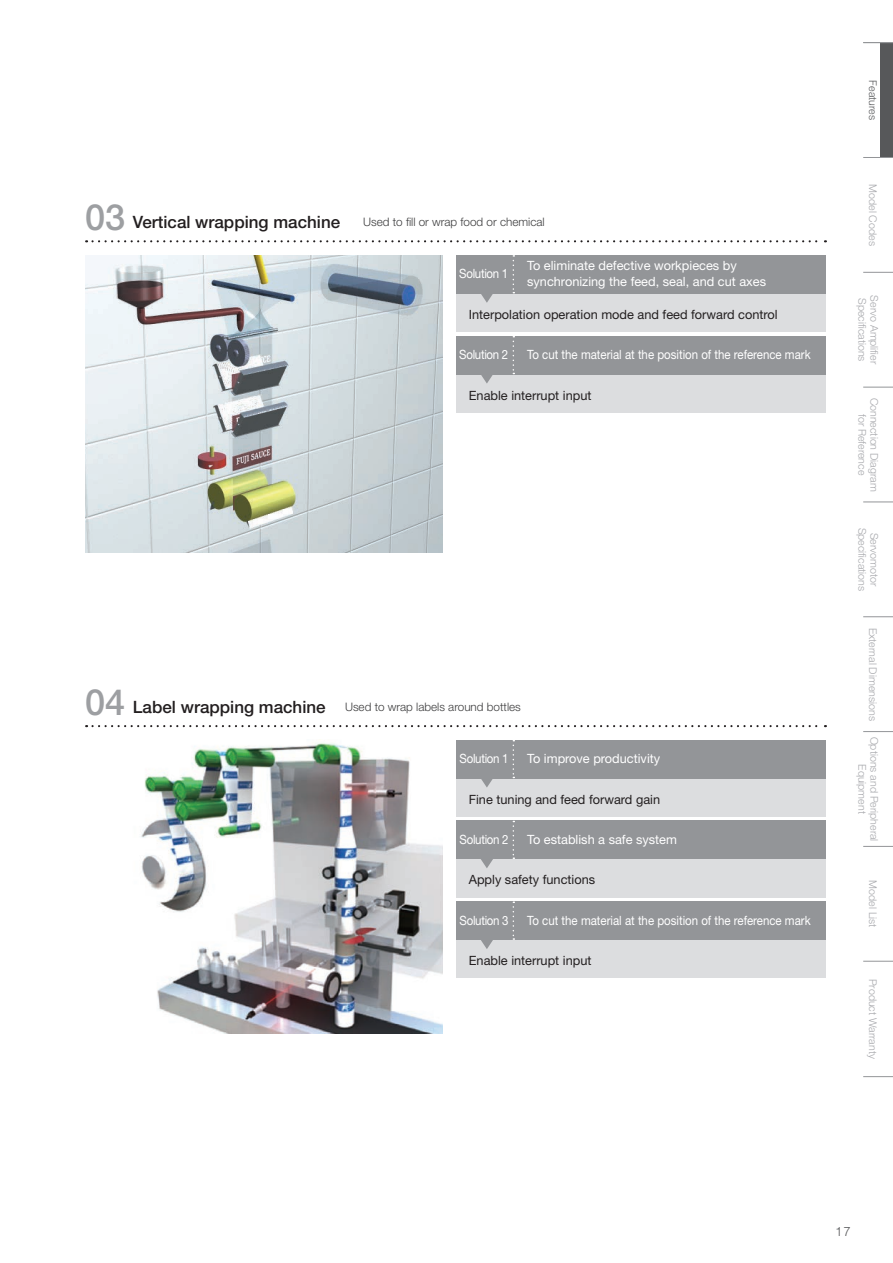
<style>
.page{position:relative;width:893px;height:1263px;background:#fff}
.page>*{position:absolute;margin:0;border:0;box-sizing:border-box;transform-origin:0 0}
.t1{font:500 16.95px "Helvetica Neue LT Std";color:#231f20}
.t2{font:12.75px "Helvetica Neue LT Std";color:#231f20}
.t3{font:12.75px/15.9px "Helvetica Neue LT Std";color:#fff}
.t4{font:12.75px "Helvetica Neue LT Std";color:#fff;scale:.9 1}
.t5{font:12.75px "Helvetica Neue LT Std";letter-spacing:-.025em;color:#fff;scale:.9 1}
.t6{font:300 12.75px "Helvetica";color:#57585a}
.t7{font:300 11.7px "Helvetica Neue LT Std";color:#3e3e3f}
.t8{font:300 10.65px/11.7px "Helvetica Neue LT Std";color:#a8a9ad;text-align:center}
.t9{font:300 10.65px "Helvetica Neue LT Std";color:#57585a}
.s1{font-size:36.15px;color:#9d9fa2}
.s2{font-weight:500;font-size:36.15px;color:#9d9fa2}
.s3{font-weight:500;font-size:16.95px;color:#231f20}
</style>
<div class="page">
<div style="left:880px;top:43px;width:13px;height:114px;background:#57585a"></div>
<hr style="left:863px;top:42px;width:30px;height:1px;background:#939598">
<hr style="left:863px;top:157px;width:30px;height:1px;background:#939598">
<hr style="left:863px;top:272px;width:30px;height:1px;background:#939598">
<hr style="left:863px;top:387px;width:30px;height:1px;background:#939598">
<hr style="left:863px;top:502px;width:30px;height:1px;background:#939598">
<hr style="left:863px;top:616px;width:30px;height:1px;background:#939598">
<hr style="left:863px;top:731px;width:30px;height:1px;background:#939598">
<hr style="left:863px;top:846px;width:30px;height:1px;background:#939598">
<hr style="left:863px;top:961px;width:30px;height:1px;background:#939598">
<hr style="left:863px;top:1076px;width:30px;height:1px;background:#939598">
<img style="left:85px;top:255px;width:357px;height:298px">
<img style="left:141px;top:743px;width:301px;height:290px">
<div style="left:456px;top:293px;width:370px;height:39px;background:#dcdddf"></div>
<svg style="left:478px;top:293px;width:17px;height:10px"></svg>
<div style="left:456px;top:255px;width:370px;height:38px;background:#939598"></div>
<svg style="left:513px;top:255px;width:1px;height:38px"></svg>
<div style="left:456px;top:374px;width:370px;height:38px;background:#dcdddf"></div>
<svg style="left:478px;top:374px;width:17px;height:10px"></svg>
<div style="left:456px;top:336px;width:370px;height:38px;background:#939598"></div>
<svg style="left:513px;top:336px;width:1px;height:38px"></svg>
<div style="left:456px;top:778px;width:370px;height:38px;background:#dcdddf"></div>
<svg style="left:478px;top:778px;width:17px;height:9px"></svg>
<div style="left:456px;top:740px;width:370px;height:38px;background:#939598"></div>
<svg style="left:513px;top:740px;width:1px;height:38px"></svg>
<div style="left:456px;top:859px;width:370px;height:38px;background:#dcdddf"></div>
<svg style="left:481px;top:859px;width:12px;height:9px"></svg>
<div style="left:456px;top:821px;width:370px;height:38px;background:#939598"></div>
<svg style="left:513px;top:821px;width:1px;height:38px"></svg>
<div style="left:456px;top:940px;width:370px;height:38px;background:#dcdddf"></div>
<svg style="left:481px;top:940px;width:12px;height:9px"></svg>
<div style="left:456px;top:901px;width:370px;height:39px;background:#939598"></div>
<svg style="left:513px;top:901px;width:1px;height:39px"></svg>
<svg style="left:86px;top:240px;width:740px;height:2px"></svg>
<svg style="left:86px;top:725px;width:740px;height:2px"></svg>
<h1 class="t1" style="left:85px;top:212px;width:257px"><span class="s1">03</span> Vertical wrapping machine</h1>
<p class="t7" style="left:363px;top:215px;width:183px">Used to fill or wrap food or chemical</p>
<p class="t5" style="left:459px;top:266px;width:56px">Solution 1</p>
<p class="t3" style="left:527px;top:257px;width:240px">To eliminate defective workpieces by synchronizing the feed, seal, and cut axes</p>
<p class="t2" style="left:469px;top:307px;width:310px">Interpolation operation mode and feed forward control</p>
<p class="t5" style="left:459px;top:347px;width:56px">Solution 2</p>
<p class="t4" style="left:527px;top:347px;width:316px">To cut the material at the position of the reference mark</p>
<p class="t2" style="left:469px;top:388px;width:124px">Enable interrupt input</p>
<p class="t7" style="left:85px;top:699px;width:437px"><span class="s2">04</span> <span class="s3">Label wrapping machine</span> Used to wrap labels around bottles</p>
<p class="t5" style="left:460px;top:751px;width:56px">Solution 1</p>
<p class="t3" style="left:527px;top:751px;width:135px">To improve productivity</p>
<p class="t2" style="left:469px;top:791px;width:193px">Fine tuning and feed forward gain</p>
<p class="t5" style="left:460px;top:832px;width:56px">Solution 2</p>
<p class="t3" style="left:527px;top:831px;width:151px">To establish a safe system</p>
<p class="t2" style="left:469px;top:872px;width:128px">Apply safety functions</p>
<p class="t5" style="left:460px;top:913px;width:56px">Solution 3</p>
<p class="t4" style="left:527px;top:913px;width:316px">To cut the material at the position of the reference mark</p>
<p class="t2" style="left:469px;top:953px;width:124px">Enable interrupt input</p>
<p class="t9" style="left:880px;top:80px;width:41px;rotate:90deg">Features</p>
<p class="t8" style="left:879px;top:184px;width:63px;rotate:90deg">Model Codes</p>
<p class="t8" style="left:868px;top:298px;width:65px;rotate:90deg">Specifications</p>
<p class="t8" style="left:880px;top:295px;width:70px;rotate:90deg">Servo Amplifier</p>
<p class="t8" style="left:880px;top:398px;width:95px;rotate:90deg">Connection Diagram for Reference</p>
<p class="t8" style="left:880px;top:528px;width:65px;rotate:90deg">Servomotor<br>Specifications</p>
<p class="t8" style="left:879px;top:628px;width:94px;rotate:90deg">External Dimensions</p>
<p class="t8" style="left:880px;top:737px;width:106px;rotate:90deg">Options and Peripheral<br>Equipment</p>
<p class="t8" style="left:879px;top:880px;width:49px;rotate:90deg">Model List</p>
<p class="t8" style="left:879px;top:979px;width:81px;rotate:90deg">Product Warranty</p>
<p class="t6" style="left:835px;top:1220px;width:17px">17</p>
</div>
